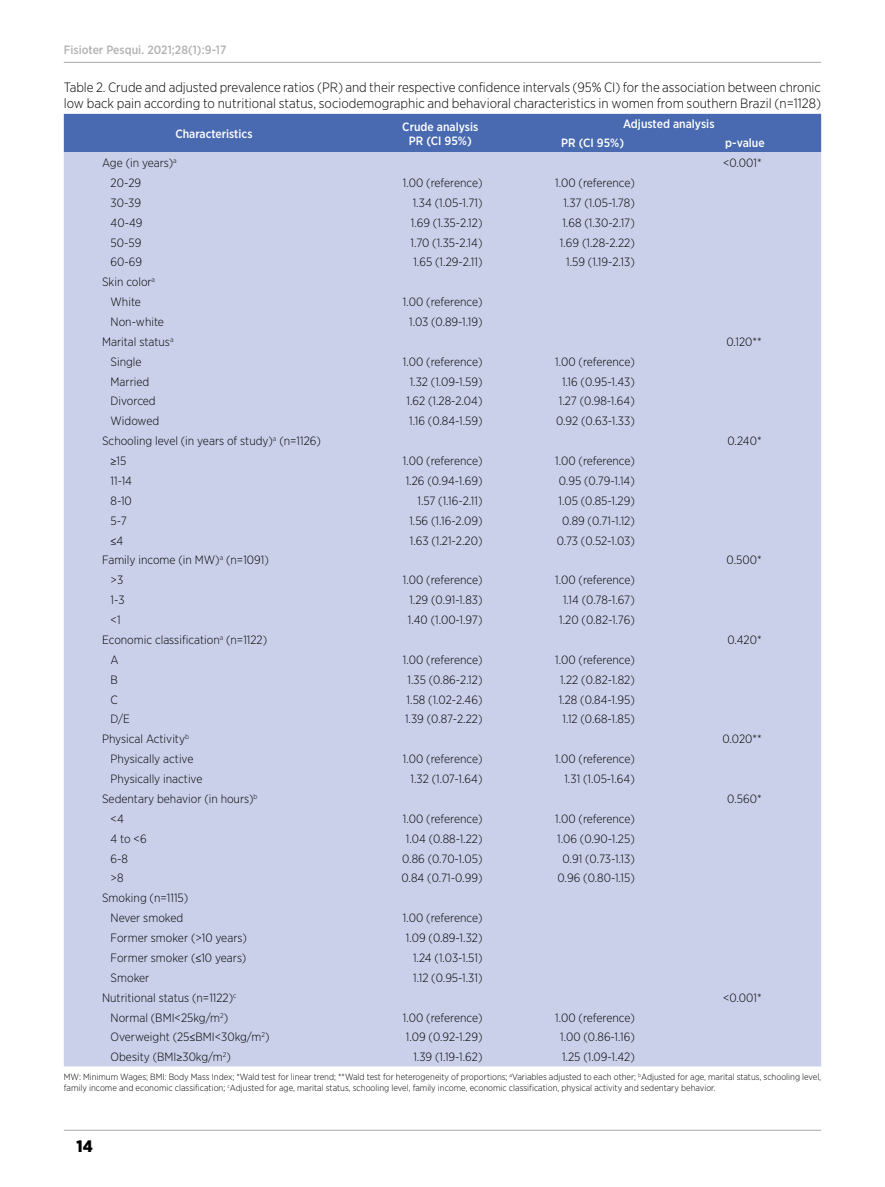
<style>
.page{position:relative;width:885px;height:1187px;background:#fff}
.page>*{position:absolute;margin:0;border:0;box-sizing:border-box;transform-origin:0 0}
.t1{font:900 16.5px "Gotham Narrow";color:#000}
.t2{font:300 13.5px/16.2px "Gotham Narrow";letter-spacing:-.005em;color:#000}
.t3{font:300 12px/19.8px "Gotham Narrow";color:#000;text-align:center}
.t4{font:500 12px/14.4px "Gotham Narrow";color:#fff;text-align:center}
.t5{font:500 12px "Gotham Narrow";color:#b3b2b2}
.t6{font:300 12px "Calibri";color:#000}
.t7{font:300 9px/10.8px "Gotham Narrow";color:#000}
.s1{font-family:"Calibri"}
.s2{font-family:"Gotham Narrow"}
</style>
<div class="page">
<hr style="left:64px;top:62px;width:757px;height:1px;background:#b3b2b2">
<hr style="left:64px;top:1129px;width:757px;height:1px;background:#b3b2b2">
<div style="left:64px;top:114px;width:757px;height:38px;background:#496ab1"></div>
<div style="left:64px;top:152px;width:757px;height:914px;background:#cbd0ea"></div>
<p class="t5" style="left:64px;top:42px;width:164px">Fisioter Pesqui. 2021;28(1):9-17</p>
<p class="t2" style="left:64px;top:78px;width:758px">Table 2. Crude and adjusted prevalence ratios (PR) and their respective confidence intervals (95% CI) for the association between chronic low back pain according to nutritional status, sociodemographic and behavioral characteristics in women from southern Brazil (n=1128)</p>
<p class="t4" style="left:175px;top:126px;width:79px">Characteristics</p>
<p class="t4" style="left:402px;top:119px;width:77px">Crude analysis<br>PR (CI 95%)</p>
<p class="t4" style="left:561px;top:114px;width:155px;line-height:19.2px;text-align:left;text-indent:62px">Adjusted analysis<br>PR (CI 95%)</p>
<p class="t4" style="left:725px;top:136px;width:41px">p-value</p>
<p class="t3" style="left:102px;top:153px;width:76px">Age (in years)<sup>a</sup></p>
<p class="t3" style="left:723px;top:153px;width:40px">&lt;0.001*</p>
<p class="t3" style="left:111px;top:172px;width:32px">20-29</p>
<p class="t3" style="left:403px;top:172px;width:81px">1.00 (reference)</p>
<p class="t3" style="left:555px;top:172px;width:81px">1.00 (reference)</p>
<p class="t3" style="left:111px;top:192px;width:32px">30-39</p>
<p class="t3" style="left:412px;top:192px;width:71px">1.34 (1.05-1.71)</p>
<p class="t3" style="left:563px;top:192px;width:73px">1.37 (1.05-1.78)</p>
<p class="t3" style="left:111px;top:212px;width:33px">40-49</p>
<p class="t3" style="left:411px;top:212px;width:73px">1.69 (1.35-2.12)</p>
<p class="t3" style="left:562px;top:212px;width:74px">1.68 (1.30-2.17)</p>
<p class="t3" style="left:111px;top:232px;width:32px">50-59</p>
<p class="t3" style="left:410px;top:232px;width:73px">1.70 (1.35-2.14)</p>
<p class="t3" style="left:560px;top:232px;width:76px">1.69 (1.28-2.22)</p>
<p class="t3" style="left:111px;top:252px;width:33px">60-69</p>
<p class="t3" style="left:413px;top:252px;width:70px">1.65 (1.29-2.11)</p>
<p class="t3" style="left:566px;top:252px;width:70px">1.59 (1.19-2.13)</p>
<p class="t3" style="left:102px;top:272px;width:54px">Skin color<sup>a<br></sup>White</p>
<p class="t3" style="left:403px;top:292px;width:81px">1.00 (reference)</p>
<p class="t3" style="left:111px;top:311px;width:55px">Non-white</p>
<p class="t3" style="left:409px;top:311px;width:75px">1.03 (0.89-1.19)</p>
<p class="t3" style="left:102px;top:331px;width:73px">Marital status<sup>a</sup></p>
<p class="t3" style="left:726px;top:331px;width:37px">0.120**</p>
<p class="t3" style="left:111px;top:351px;width:33px">Single</p>
<p class="t3" style="left:403px;top:351px;width:81px">1.00 (reference)</p>
<p class="t3" style="left:555px;top:351px;width:81px">1.00 (reference)</p>
<p class="t3" style="left:111px;top:371px;width:40px">Married</p>
<p class="t3" style="left:409px;top:371px;width:74px">1.32 (1.09-1.59)</p>
<p class="t3" style="left:562px;top:371px;width:74px">1.16 (0.95-1.43)</p>
<p class="t3" style="left:111px;top:391px;width:47px">Divorced</p>
<p class="t3" style="left:406px;top:391px;width:77px">1.62 (1.28-2.04)</p>
<p class="t3" style="left:558px;top:391px;width:77px">1.27 (0.98-1.64)</p>
<p class="t3" style="left:111px;top:411px;width:50px">Widowed</p>
<p class="t3" style="left:409px;top:411px;width:75px">1.16 (0.84-1.59)</p>
<p class="t3" style="left:556px;top:411px;width:80px">0.92 (0.63-1.33)</p>
<p class="t3" style="left:102px;top:431px;width:220px">Schooling level (in years of study)<sup>a</sup> (n=1126)</p>
<p class="t3" style="left:727px;top:431px;width:36px">0.240*</p>
<p class="t3" style="left:111px;top:450px;width:17px"><span class="s1">≥</span>15</p>
<p class="t3" style="left:403px;top:450px;width:81px">1.00 (reference)</p>
<p class="t3" style="left:555px;top:450px;width:81px">1.00 (reference)</p>
<p class="t3" style="left:111px;top:470px;width:23px">11-14</p>
<p class="t3" style="left:405px;top:470px;width:78px">1.26 (0.94-1.69)</p>
<p class="t3" style="left:558px;top:470px;width:77px">0.95 (0.79-1.14)</p>
<p class="t3" style="left:111px;top:490px;width:23px">8-10</p>
<p class="t3" style="left:417px;top:490px;width:66px">1.57 (1.16-2.11)</p>
<p class="t3" style="left:558px;top:490px;width:78px">1.05 (0.85-1.29)</p>
<p class="t3" style="left:111px;top:510px;width:18px">5-7</p>
<p class="t3" style="left:409px;top:510px;width:75px">1.56 (1.16-2.09)</p>
<p class="t3" style="left:562px;top:510px;width:74px">0.89 (0.71-1.12)</p>
<p class="t6" style="left:111px;top:533px;width:14px">≤<span class="s2">4</span></p>
<p class="t3" style="left:410px;top:530px;width:74px">1.63 (1.21-2.20)</p>
<p class="t3" style="left:556px;top:530px;width:80px">0.73 (0.52-1.03)</p>
<p class="t3" style="left:102px;top:550px;width:168px">Family income (in MW)<sup>a</sup> (n=1091)</p>
<p class="t3" style="left:726px;top:550px;width:36px">0.500*</p>
<p class="t3" style="left:111px;top:570px;width:14px">&gt;3</p>
<p class="t3" style="left:403px;top:570px;width:81px">1.00 (reference)</p>
<p class="t3" style="left:555px;top:570px;width:81px">1.00 (reference)</p>
<p class="t3" style="left:111px;top:589px;width:15px">1-3</p>
<p class="t3" style="left:409px;top:589px;width:74px">1.29 (0.91-1.83)</p>
<p class="t3" style="left:563px;top:589px;width:73px">1.14 (0.78-1.67)</p>
<p class="t3" style="left:111px;top:609px;width:11px">&lt;1</p>
<p class="t3" style="left:408px;top:609px;width:76px">1.40 (1.00-1.97)</p>
<p class="t3" style="left:559px;top:609px;width:77px">1.20 (0.82-1.76)</p>
<p class="t3" style="left:102px;top:629px;width:166px">Economic classification<sup>a</sup> (n=1122)</p>
<p class="t3" style="left:727px;top:629px;width:36px">0.420*</p>
<p class="t3" style="left:111px;top:649px;width:10px">A</p>
<p class="t3" style="left:403px;top:649px;width:81px">1.00 (reference)</p>
<p class="t3" style="left:555px;top:649px;width:81px">1.00 (reference)</p>
<p class="t3" style="left:111px;top:669px;width:9px">B</p>
<p class="t3" style="left:407px;top:669px;width:76px">1.35 (0.86-2.12)</p>
<p class="t3" style="left:560px;top:669px;width:76px">1.22 (0.82-1.82)</p>
<p class="t3" style="left:111px;top:689px;width:9px">C</p>
<p class="t3" style="left:406px;top:689px;width:77px">1.58 (1.02-2.46)</p>
<p class="t3" style="left:558px;top:689px;width:78px">1.28 (0.84-1.95)</p>
<p class="t3" style="left:111px;top:709px;width:21px">D/E</p>
<p class="t3" style="left:405px;top:709px;width:79px">1.39 (0.87-2.22)</p>
<p class="t3" style="left:562px;top:709px;width:74px">1.12 (0.68-1.85)</p>
<p class="t3" style="left:102px;top:728px;width:88px">Physical Activity<sup>b</sup></p>
<p class="t3" style="left:722px;top:729px;width:41px">0.020**</p>
<p class="t3" style="left:111px;top:748px;width:84px">Physically active</p>
<p class="t3" style="left:403px;top:748px;width:81px">1.00 (reference)</p>
<p class="t3" style="left:555px;top:748px;width:81px">1.00 (reference)</p>
<p class="t3" style="left:111px;top:768px;width:93px">Physically inactive</p>
<p class="t3" style="left:410px;top:768px;width:73px">1.32 (1.07-1.64)</p>
<p class="t3" style="left:564px;top:768px;width:72px">1.31 (1.05-1.64)</p>
<p class="t3" style="left:102px;top:788px;width:157px">Sedentary behavior (in hours)<sup>b</sup></p>
<p class="t3" style="left:727px;top:788px;width:36px">0.560*</p>
<p class="t3" style="left:111px;top:808px;width:15px">&lt;4</p>
<p class="t3" style="left:403px;top:808px;width:81px">1.00 (reference)</p>
<p class="t3" style="left:555px;top:808px;width:81px">1.00 (reference)</p>
<p class="t3" style="left:111px;top:828px;width:38px">4 to &lt;6</p>
<p class="t3" style="left:406px;top:828px;width:78px">1.04 (0.88-1.22)</p>
<p class="t3" style="left:557px;top:828px;width:79px">1.06 (0.90-1.25)</p>
<p class="t3" style="left:111px;top:848px;width:19px">6-8</p>
<p class="t3" style="left:402px;top:848px;width:82px">0.86 (0.70-1.05)</p>
<p class="t3" style="left:562px;top:848px;width:74px">0.91 (0.73-1.13)</p>
<p class="t3" style="left:111px;top:868px;width:14px">&gt;8</p>
<p class="t3" style="left:401px;top:868px;width:82px">0.84 (0.71-0.99)</p>
<p class="t3" style="left:557px;top:868px;width:79px">0.96 (0.80-1.15)</p>
<p class="t3" style="left:102px;top:887px;width:88px">Smoking (n=1115)<br>Never smoked</p>
<p class="t3" style="left:403px;top:907px;width:81px">1.00 (reference)</p>
<p class="t3" style="left:111px;top:927px;width:138px">Former smoker (&gt;10 years)</p>
<p class="t3" style="left:406px;top:927px;width:78px">1.09 (0.89-1.32)</p>
<p class="t3" style="left:111px;top:947px;width:137px">Former smoker (<span class="s1">≤</span>10 years)</p>
<p class="t3" style="left:413px;top:947px;width:71px">1.24 (1.03-1.51)</p>
<p class="t3" style="left:111px;top:967px;width:40px">Smoker</p>
<p class="t3" style="left:413px;top:967px;width:71px">1.12 (0.95-1.31)</p>
<p class="t3" style="left:102px;top:987px;width:136px">Nutritional status (n=1122)<sup>c</sup></p>
<p class="t3" style="left:723px;top:987px;width:40px">&lt;0.001*</p>
<p class="t3" style="left:111px;top:1007px;width:119px">Normal (BMI&lt;25kg/m<sup>2</sup>)</p>
<p class="t3" style="left:403px;top:1007px;width:81px">1.00 (reference)</p>
<p class="t3" style="left:555px;top:1007px;width:81px">1.00 (reference)</p>
<p class="t3" style="left:111px;top:1026px;width:160px">Overweight (25<span class="s1">≤</span>BMI&lt;30kg/m<sup>2</sup>)</p>
<p class="t3" style="left:406px;top:1026px;width:78px">1.09 (0.92-1.29)</p>
<p class="t3" style="left:560px;top:1026px;width:76px">1.00 (0.86-1.16)</p>
<p class="t3" style="left:111px;top:1046px;width:122px">Obesity (BMI<span class="s1">≥</span>30kg/m<sup>2</sup>)</p>
<p class="t3" style="left:413px;top:1046px;width:71px">1.39 (1.19-1.62)</p>
<p class="t3" style="left:562px;top:1046px;width:74px">1.25 (1.09-1.42)</p>
<p class="t7" style="left:64px;top:1070px;width:758px">MW: Minimum Wages; BMI: Body Mass Index; *Wald test for linear trend; **Wald test for heterogeneity of proportions; <sup>a</sup>Variables adjusted to each other; <sup>b</sup>Adjusted for age, marital status, schooling level, family income and economic classification; <sup>c</sup>Adjusted for age, marital status, schooling level, family income, economic classification, physical activity and sedentary behavior.</p>
<h1 class="t1" style="left:77px;top:1135px;width:18px">14</h1>
</div>
